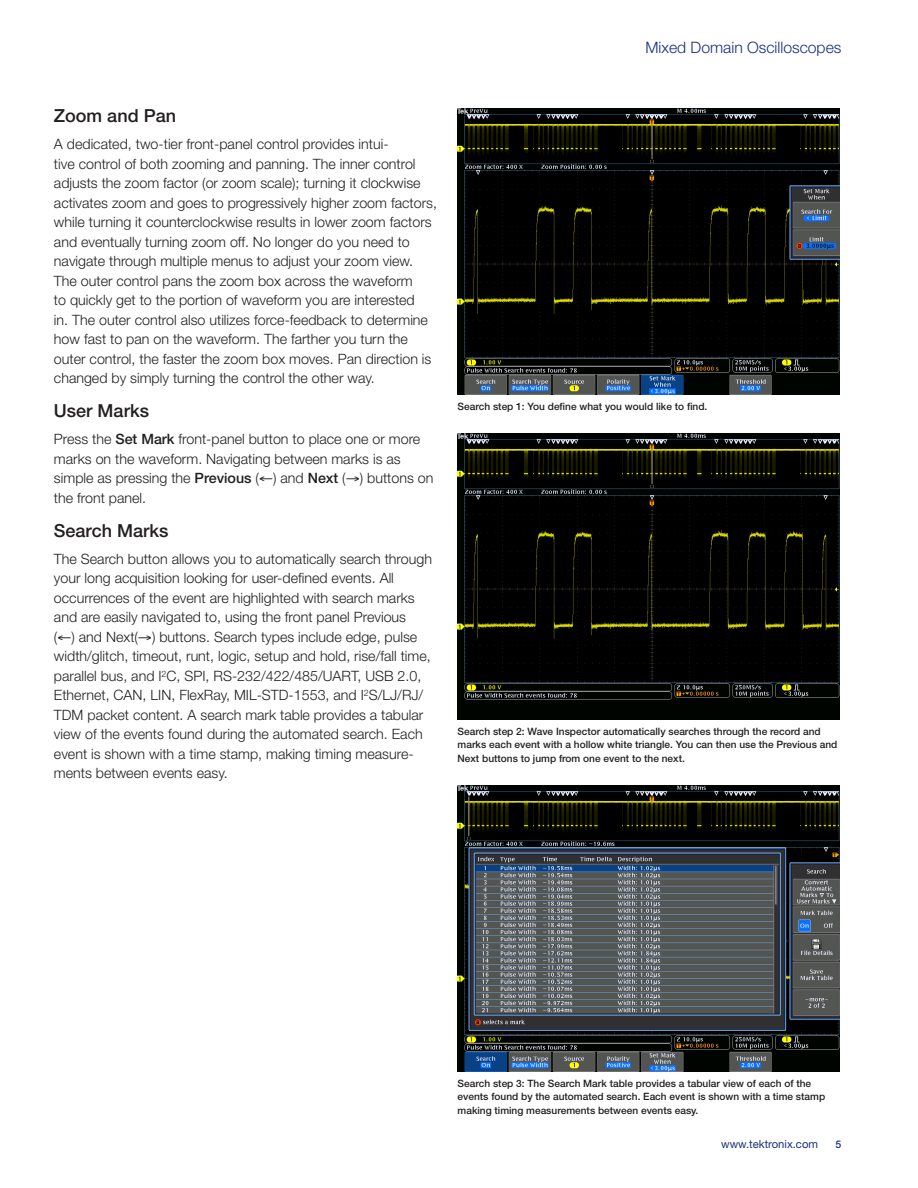
<style>
.page{position:relative;width:918px;height:1188px;background:#fff}
.page>*{position:absolute;margin:0;border:0;box-sizing:border-box;transform-origin:0 0}
.Heading_2{font:500 18px "Helvetica Neue";color:#231f20}
.t1{font:300 15.75px "Helvetica Neue";color:#183181}
.Body_Copy{font:300 14.25px/19.5px "Helvetica Neue";color:#231f20}
.t2{font:11.25px "Helvetica Neue";color:#183181}
.t3{font:500 10.5px "Helvetica Neue";color:#183181}
.t4{font:500 10.2px/13.5px "Helvetica Neue";color:#231f20}
.s1{font-weight:500}
</style>
<div class="page">
<img style="left:458px;top:108px;width:381px;height:286px">
<img style="left:458px;top:433px;width:381px;height:286px">
<img style="left:458px;top:785px;width:381px;height:286px">
<p class="Heading_2" style="left:54px;top:105px;width:124px">Zoom and Pan</p>
<p class="Body_Copy" style="left:54px;top:134px;width:385px">A dedicated, two-tier front-panel control provides intui-<br>tive control of both zooming and panning. The inner control adjusts the zoom factor (or zoom scale); turning it clockwise activates zoom and goes to progressively higher zoom factors, while turning it counterclockwise results in lower zoom factors and eventually turning zoom off. No longer do you need to navigate through multiple menus to adjust your zoom view.<br>The outer control pans the zoom box across the waveform<br>to quickly get to the portion of waveform you are interested<br>in. The outer control also utilizes force-feedback to determine how fast to pan on the waveform. The farther you turn the outer control, the faster the zoom box moves. Pan direction is changed by simply turning the control the other way.</p>
<p class="Heading_2" style="left:54px;top:400px;width:97px">User Marks</p>
<p class="Body_Copy" style="left:54px;top:429px;width:381px">Press the <span class="s1">Set Mark</span> front-panel button to place one or more marks on the waveform. Navigating between marks is as simple as pressing the <span class="s1">Previous</span> (←) and <span class="s1">Next</span> (→) buttons on the front panel.</p>
<p class="Heading_2" style="left:54px;top:519px;width:116px">Search Marks</p>
<p class="Body_Copy" style="left:54px;top:548px;width:380px">The Search button allows you to automatically search through your long acquisition looking for user-defined events. All occurrences of the event are highlighted with search marks and are easily navigated to, using the front panel Previous<br>(←) and Next(→) buttons. Search types include edge, pulse width/glitch, timeout, runt, logic, setup and hold, rise/fall time, parallel bus, and I<sup>2</sup>C, SPI, RS-232/422/485/UART, USB 2.0, Ethernet, CAN, LIN, FlexRay, MIL-STD-1553, and I<sup>2</sup>S/LJ/RJ/ TDM packet content. A search mark table provides a tabular view of the events found during the automated search. Each event is shown with a time stamp, making timing measure&shy;ments between events easy.</p>
<p class="t1" style="left:645px;top:37px;width:198px">Mixed Domain Oscilloscopes</p>
<p class="t4" style="left:458px;top:399px;width:251px">Search step 1: You define what you would like to find.</p>
<p class="t4" style="left:458px;top:724px;width:381px">Search step 2: Wave Inspector automatically searches through the record and marks each event with a hollow white triangle. You can then use the Previous and<br>Next buttons to jump from one event to the next.</p>
<p class="t4" style="left:458px;top:1076px;width:369px">Search step 3: The Search Mark table provides a tabular view of each of the events found by the automated search. Each event is shown with a time stamp making timing measurements between events easy.</p>
<p class="t2" style="left:721px;top:1138px;width:98px">www.tektronix.com</p>
<p class="t3" style="left:836px;top:1138px;width:7px">5</p>
</div>
